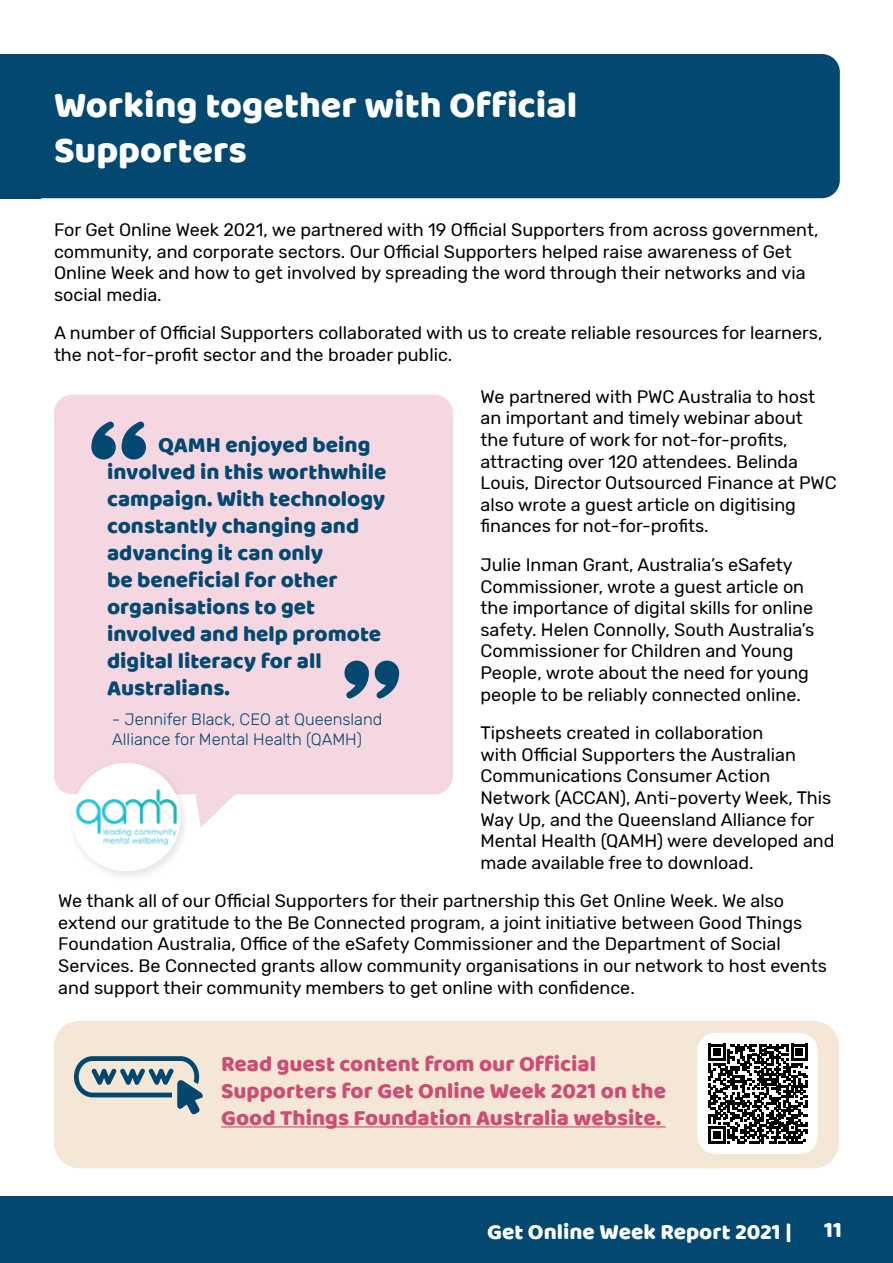
<style>
.page{position:relative;width:893px;height:1263px;background:#fff}
.page>*{position:absolute;margin:0;border:0;box-sizing:border-box;transform-origin:0 0}
.t1{font:37.5px/45px "Baloo";color:#fff}
.t2{font:22.5px/27px "Baloo";color:#034871}
.t3{font:22.5px/27px "Baloo";color:#cd4c75}
.t4{font:22.5px "Baloo";color:#fff}
.t5{font:18px/21.6px "Rubik";color:#000101}
.t6{font:300 16.5px/19.8px "Rubik";color:#034871}
</style>
<div class="page">
<div style="left:0;top:1196px;width:893px;height:67px;background:#034871"></div>
<div style="left:54px;top:1021px;width:785px;height:147px;background:#f5e7d5;border-radius:26px"></div>
<hr style="left:221px;top:1126px;width:445px;height:1px;background:#cd4c75">
<div style="left:0;top:54px;width:840px;height:144px;background:#034871;border-radius:18px"></div>
<div style="left:0;top:54px;width:41px;height:144px;background:#034871"></div>
<div style="left:54px;top:395px;width:399px;height:399px;background:#f4d7e0;border-radius:18px"></div>
<svg style="left:196px;top:794px;width:39px;height:33px"></svg>
<div style="left:66px;top:758px;width:125px;height:125px;background:#000;opacity:.11"></div>
<div style="left:72px;top:763px;width:109px;height:108px;background:#fff;border-radius:50%"></div>
<img style="left:72px;top:787px;width:109px;height:60px">
<svg style="left:74px;top:1056px;width:129px;height:59px"></svg>
<div style="left:697px;top:1033px;width:121px;height:121px;background:#fff;border-radius:18px"></div>
<svg style="left:708px;top:1044px;width:100px;height:100px"></svg>
<svg style="left:344px;top:661px;width:25px;height:38px"></svg>
<svg style="left:375px;top:661px;width:24px;height:38px"></svg>
<svg style="left:122px;top:421px;width:24px;height:38px"></svg>
<svg style="left:91px;top:421px;width:25px;height:38px"></svg>
<h2 class="t1" style="left:54px;top:81px;width:525px">Working together with Official<br>Supporters</h2>
<p class="t5" style="left:54px;top:219px;width:766px">For Get Online Week 2021, we partnered with 19 Official Supporters from across government, community, and corporate sectors. Our Official Supporters helped raise awareness of Get Online Week and how to get involved by spreading the word through their networks and via social media.</p>
<p class="t5" style="left:54px;top:323px;width:770px">A number of Official Supporters collaborated with us to create reliable resources for learners, the not-for-profit sector and the broader public.</p>
<p class="t5" style="left:480px;top:386px;width:358px">We partnered with PWC Australia to host an important and timely webinar about<br>the future of work for not-for-profits, attracting over 120 attendees. Belinda Louis, Director Outsourced Finance at PWC also wrote a guest article on digitising finances for not-for-profits.</p>
<p class="t5" style="left:480px;top:554px;width:335px">Julie Inman Grant, Australia’s eSafety Commissioner, wrote a guest article on the importance of digital skills for online safety. Helen Connolly, South Australia’s Commissioner for Children and Young People, wrote about the need for young people to be reliably connected online.</p>
<p class="t5" style="left:480px;top:722px;width:355px">Tipsheets created in collaboration<br>with Official Supporters the Australian Communications Consumer Action Network (ACCAN), Anti-poverty Week, This Way Up, and the Queensland Alliance for Mental Health (QAMH) were developed and made available free to download.</p>
<p class="t5" style="left:58px;top:890px;width:770px">We thank all of our Official Supporters for their partnership this Get Online Week. We also extend our gratitude to the Be Connected program, a joint initiative between Good Things Foundation Australia, Office of the eSafety Commissioner and the Department of Social Services. Be Connected grants allow community organisations in our network to host events and support their community members to get online with confidence.</p>
<p class="t2" style="left:107px;top:431px;width:281px;text-indent:51px">QAMH enjoyed being involved in this worthwhile campaign. With technology constantly changing and advancing it can only<br>be beneficial for other organisations to get involved and help promote digital literacy for all<br>Australians.</p>
<p class="t6" style="left:112px;top:710px;width:272px">- Jennifer Black, CEO at Queensland<br>Alliance for Mental Health (QAMH)</p>
<p class="t3" style="left:221px;top:1050px;width:447px">Read guest content from our Official<br>Supporters for Get Online Week 2021 on the<br>Good Things Foundation Australia website.</p>
<p class="t4" style="left:487px;top:1218px;width:306px">Get Online Week Report 2021 |</p>
<p class="t4" style="left:824px;top:1216px;width:19px">11</p>
</div>
